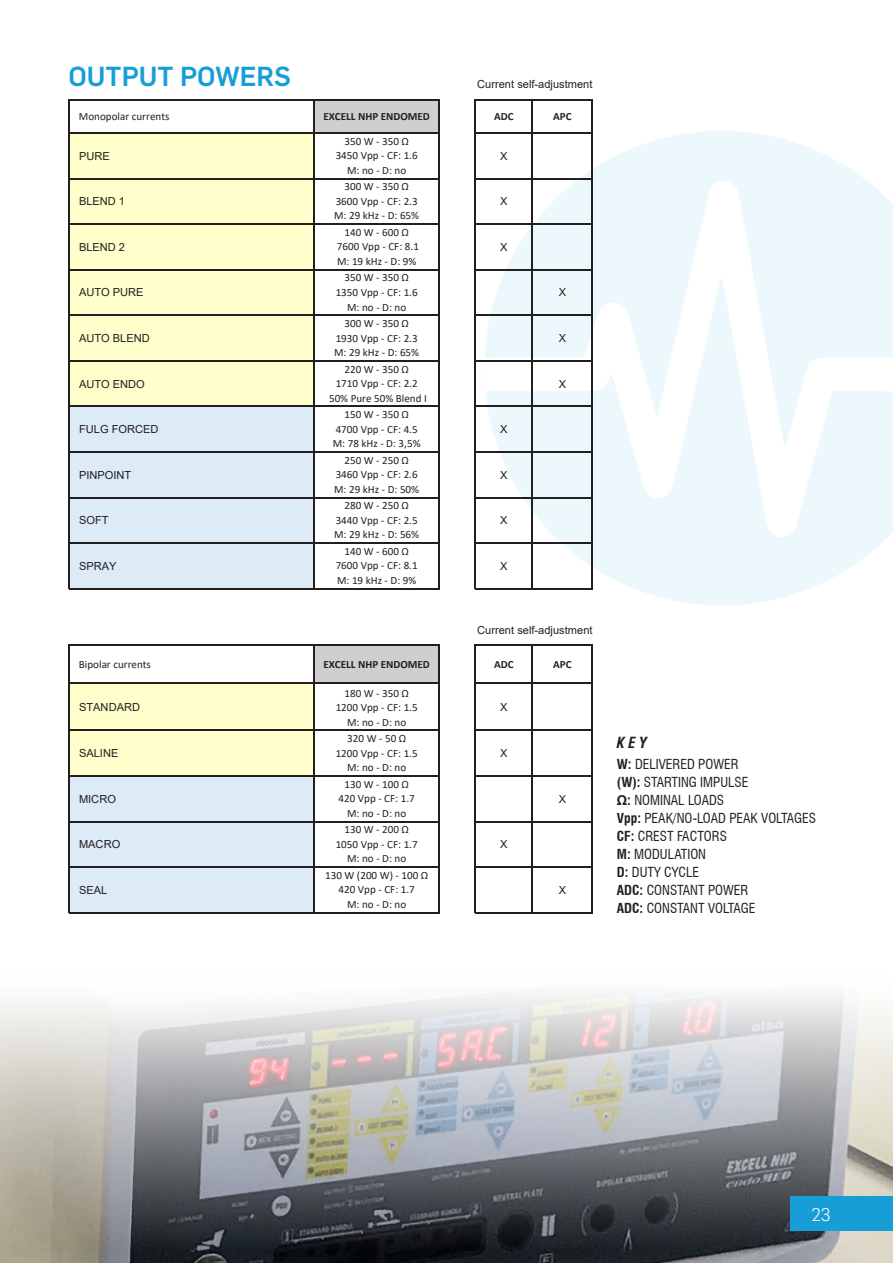
<style>
.page{position:relative;width:893px;height:1263px;background:#fff}
.page>*{position:absolute;margin:0;border:0;box-sizing:border-box;transform-origin:0 0}
.t1{font:500 27px "Flama";color:#189ed6}
.Intestazione_continu{font:300 18px "Flama";color:#fff}
.t2{font:italic 700 condensed 15px "Swiss 721 BT";color:#231f20}
.t3{font:condensed 13.5px "Swiss 721 BT";color:#231f20}
.t4{font:11.1px/14.5px "Calibri";color:#231f20;text-align:center}
.t5{font:11.1px "Arial";color:#231f20}
.t6{font:11.1px "Arial";color:#231f20}
.t7{font:700 11.1px "Calibri";color:#231f20}
.s1{font-style:inherit}
.s2{font-weight:700}
</style>
<div class="page">
<img style="left:0;top:993px;width:893px;height:270px">
<svg style="left:484px;top:131px;width:402px;height:474px;fill:#edf8fc"></svg>
<svg style="left:484px;top:178px;width:409px;height:361px;fill:#edf8fc"></svg>
<div style="left:314px;top:100px;width:125px;height:33px;background:#d0cece"></div>
<div style="left:69px;top:133px;width:245px;height:273px;background:#ffc"></div>
<div style="left:69px;top:406px;width:245px;height:183px;background:#ddebf7"></div>
<div style="left:314px;top:645px;width:125px;height:38px;background:#d0cece"></div>
<div style="left:69px;top:683px;width:245px;height:93px;background:#ffc"></div>
<div style="left:69px;top:776px;width:245px;height:137px;background:#ddebf7"></div>
<hr style="left:69px;top:99px;width:370px;height:2px;background:#231f20">
<hr style="left:69px;top:132px;width:370px;height:2px;background:#231f20">
<hr style="left:69px;top:178px;width:370px;height:1px;background:#231f20">
<hr style="left:69px;top:224px;width:370px;height:1px;background:#231f20">
<hr style="left:69px;top:269px;width:370px;height:1px;background:#231f20">
<hr style="left:69px;top:315px;width:370px;height:1px;background:#231f20">
<hr style="left:69px;top:360px;width:370px;height:1px;background:#231f20">
<hr style="left:69px;top:406px;width:370px;height:1px;background:#231f20">
<hr style="left:69px;top:451px;width:370px;height:1px;background:#231f20">
<hr style="left:69px;top:497px;width:370px;height:1px;background:#231f20">
<hr style="left:69px;top:543px;width:370px;height:1px;background:#231f20">
<hr style="left:69px;top:588px;width:370px;height:1px;background:#231f20">
<hr style="left:68px;top:99px;width:1px;height:490px;background:#231f20">
<hr style="left:314px;top:101px;width:1px;height:488px;background:#231f20">
<hr style="left:438px;top:101px;width:1px;height:488px;background:#231f20">
<hr style="left:69px;top:644px;width:370px;height:1px;background:#231f20">
<hr style="left:475px;top:99px;width:1px;height:490px;background:#231f20">
<hr style="left:532px;top:101px;width:1px;height:488px;background:#231f20">
<hr style="left:592px;top:101px;width:1px;height:488px;background:#231f20">
<hr style="left:69px;top:682px;width:370px;height:2px;background:#231f20">
<hr style="left:69px;top:730px;width:370px;height:1px;background:#231f20">
<hr style="left:69px;top:775px;width:370px;height:1px;background:#231f20">
<hr style="left:69px;top:821px;width:370px;height:1px;background:#231f20">
<hr style="left:69px;top:867px;width:370px;height:1px;background:#231f20">
<hr style="left:69px;top:912px;width:370px;height:1px;background:#231f20">
<hr style="left:68px;top:644px;width:1px;height:269px;background:#231f20">
<hr style="left:314px;top:645px;width:1px;height:268px;background:#231f20">
<hr style="left:438px;top:645px;width:1px;height:268px;background:#231f20">
<hr style="left:475px;top:644px;width:1px;height:269px;background:#231f20">
<hr style="left:532px;top:645px;width:1px;height:268px;background:#231f20">
<hr style="left:592px;top:645px;width:1px;height:268px;background:#231f20">
<hr style="left:476px;top:99px;width:117px;height:2px;background:#231f20">
<hr style="left:476px;top:132px;width:117px;height:2px;background:#231f20">
<hr style="left:476px;top:178px;width:117px;height:1px;background:#231f20">
<hr style="left:476px;top:224px;width:117px;height:1px;background:#231f20">
<hr style="left:476px;top:269px;width:117px;height:1px;background:#231f20">
<hr style="left:476px;top:315px;width:117px;height:1px;background:#231f20">
<hr style="left:476px;top:360px;width:117px;height:1px;background:#231f20">
<hr style="left:476px;top:406px;width:117px;height:1px;background:#231f20">
<hr style="left:476px;top:451px;width:117px;height:1px;background:#231f20">
<hr style="left:476px;top:497px;width:117px;height:1px;background:#231f20">
<hr style="left:476px;top:543px;width:117px;height:1px;background:#231f20">
<hr style="left:476px;top:588px;width:117px;height:1px;background:#231f20">
<hr style="left:476px;top:644px;width:117px;height:1px;background:#231f20">
<hr style="left:476px;top:682px;width:117px;height:2px;background:#231f20">
<hr style="left:476px;top:730px;width:117px;height:1px;background:#231f20">
<hr style="left:476px;top:775px;width:117px;height:1px;background:#231f20">
<hr style="left:476px;top:821px;width:117px;height:1px;background:#231f20">
<hr style="left:476px;top:867px;width:117px;height:1px;background:#231f20">
<hr style="left:476px;top:912px;width:117px;height:1px;background:#231f20">
<div style="left:791px;top:1197px;width:102px;height:34px;background:#189ed6"></div>
<p class="t1" style="left:68px;top:57px;width:224px">OUTPUT POWERS</p>
<p class="t4" style="left:79px;top:109px;width:92px">Monopolar currents</p>
<p class="t7" style="left:323px;top:109px;width:108px">EXCELL NHP ENDOMED</p>
<p class="t7" style="left:494px;top:109px;width:21px">ADC</p>
<p class="t7" style="left:553px;top:109px;width:20px">APC</p>
<p class="t5" style="left:79px;top:148px;width:32px">PURE</p>
<p class="t6" style="left:477px;top:77px;width:117px">Current self-adjustment</p>
<p class="t4" style="left:336px;top:133px;width:84px">350 W - 350 Ω<br>3450 Vpp - CF: 1.6<br>M: no - D: no</p>
<p class="t5" style="left:500px;top:148px;width:9px">X</p>
<p class="t5" style="left:79px;top:194px;width:48px">BLEND <span class="s1">1</span></p>
<p class="t4" style="left:334px;top:179px;width:87px">300 W - 350 Ω<br>3600 Vpp - CF: 2.3<br>M: 29 kHz - D: 65%</p>
<p class="t5" style="left:500px;top:194px;width:9px">X</p>
<p class="t5" style="left:79px;top:239px;width:48px">BLEND <span class="s1">2</span></p>
<p class="t4" style="left:337px;top:225px;width:84px">140 W - 600 Ω<br>7600 Vpp - CF: 8.1<br>M: 19 kHz - D: 9%</p>
<p class="t5" style="left:500px;top:239px;width:9px">X</p>
<p class="t5" style="left:79px;top:285px;width:66px">AUTO PURE</p>
<p class="t4" style="left:336px;top:270px;width:84px">350 W - 350 Ω<br>1350 Vpp - CF: 1.6<br>M: no - D: no</p>
<p class="t5" style="left:559px;top:285px;width:9px">X</p>
<p class="t5" style="left:79px;top:330px;width:72px">AUTO BLEND</p>
<p class="t4" style="left:334px;top:316px;width:87px">300 W - 350 Ω<br>1930 Vpp - CF: 2.3<br>M: 29 kHz - D: 65%</p>
<p class="t5" style="left:559px;top:330px;width:9px">X</p>
<p class="t5" style="left:79px;top:376px;width:67px">AUTO ENDO</p>
<p class="t4" style="left:329px;top:361px;width:99px">220 W - 350 Ω<br>1710 Vpp - CF: 2.2<br>50% Pure 50% Blend I</p>
<p class="t5" style="left:559px;top:376px;width:9px">X</p>
<p class="t5" style="left:79px;top:422px;width:81px">FULG FORCED</p>
<p class="t4" style="left:333px;top:407px;width:89px">150 W - 350 Ω<br>4700 Vpp - CF: 4.5<br>M: 78 kHz - D: 3,5%</p>
<p class="t5" style="left:500px;top:422px;width:9px">X</p>
<p class="t5" style="left:79px;top:467px;width:54px">PINPOINT</p>
<p class="t4" style="left:334px;top:452px;width:87px">250 W - 250 Ω<br>3460 Vpp - CF: 2.6<br>M: 29 kHz - D: 50%</p>
<p class="t5" style="left:500px;top:467px;width:9px">X</p>
<p class="t5" style="left:79px;top:513px;width:31px">SOFT</p>
<p class="t4" style="left:334px;top:498px;width:87px">280 W - 250 Ω<br>3440 Vpp - CF: 2.5<br>M: 29 kHz - D: 56%</p>
<p class="t5" style="left:500px;top:513px;width:9px">X</p>
<p class="t5" style="left:79px;top:558px;width:39px">SPRAY</p>
<p class="t4" style="left:336px;top:544px;width:84px">140 W - 600 Ω<br>7600 Vpp - CF: 8.1<br>M: 19 kHz - D: 9%</p>
<p class="t5" style="left:500px;top:558px;width:9px">X</p>
<p class="t6" style="left:477px;top:622px;width:117px">Current self-adjustment</p>
<p class="t4" style="left:79px;top:656px;width:74px">Bipolar currents</p>
<p class="t7" style="left:323px;top:656px;width:108px">EXCELL NHP ENDOMED</p>
<p class="t7" style="left:494px;top:656px;width:21px">ADC</p>
<p class="t7" style="left:553px;top:656px;width:20px">APC</p>
<p class="t6" style="left:79px;top:699px;width:63px">STANDARD</p>
<p class="t4" style="left:336px;top:685px;width:84px">180 W - 350 Ω<br>1200 Vpp - CF: 1.5<br>M: no - D: no</p>
<p class="t5" style="left:500px;top:699px;width:9px">X</p>
<p class="t5" style="left:79px;top:745px;width:41px">SALINE</p>
<p class="t4" style="left:336px;top:731px;width:84px">320 W - 50 Ω<br>1200 Vpp - CF: 1.5<br>M: no - D: no</p>
<p class="t5" style="left:500px;top:745px;width:9px">X</p>
<p class="t5" style="left:79px;top:791px;width:38px">MICRO</p>
<p class="t4" style="left:338px;top:776px;width:78px">130 W - 100 Ω<br>420 Vpp - CF: 1.7<br>M: no - D: no</p>
<p class="t5" style="left:559px;top:791px;width:9px">X</p>
<p class="t5" style="left:79px;top:837px;width:43px">MACRO</p>
<p class="t4" style="left:336px;top:822px;width:84px">130 W - 200 Ω<br>1050 Vpp - CF: 1.7<br>M: no - D: no</p>
<p class="t5" style="left:500px;top:837px;width:9px">X</p>
<p class="t5" style="left:79px;top:882px;width:30px">SEAL</p>
<p class="t4" style="left:325px;top:867px;width:105px">130 W (200 W) - 100 Ω<br>420 Vpp - CF: 1.7<br>M: no - D: no</p>
<p class="t5" style="left:559px;top:882px;width:9px">X</p>
<p class="t2" style="left:617px;top:733px;width:32px">K E Y</p>
<p class="t3" style="left:617px;top:756px;width:123px"><span class="s2">W:</span> DELIVERED POWER</p>
<p class="t3" style="left:617px;top:774px;width:133px"><span class="s2">(W):</span> STARTING IMPULSE</p>
<p class="t3" style="left:617px;top:792px;width:109px"><span class="s2">Ω:</span> NOMINAL LOADS</p>
<p class="t3" style="left:617px;top:810px;width:201px"><span class="s2">Vpp:</span> PEAK/NO-LOAD PEAK VOLTAGES</p>
<p class="t3" style="left:617px;top:828px;width:112px"><span class="s2">CF:</span> CREST FACTORS</p>
<p class="t3" style="left:617px;top:846px;width:91px"><span class="s2">M:</span> MODULATION</p>
<p class="t3" style="left:617px;top:864px;width:84px"><span class="s2">D:</span> DUTY CYCLE</p>
<p class="t3" style="left:617px;top:882px;width:133px"><span class="s2">ADC:</span> CONSTANT POWER</p>
<p class="t3" style="left:617px;top:900px;width:140px"><span class="s2">ADC:</span> CONSTANT VOLTAGE</p>
<p class="Intestazione_continu" style="left:811px;top:1202px;width:21px">23</p>
</div>
